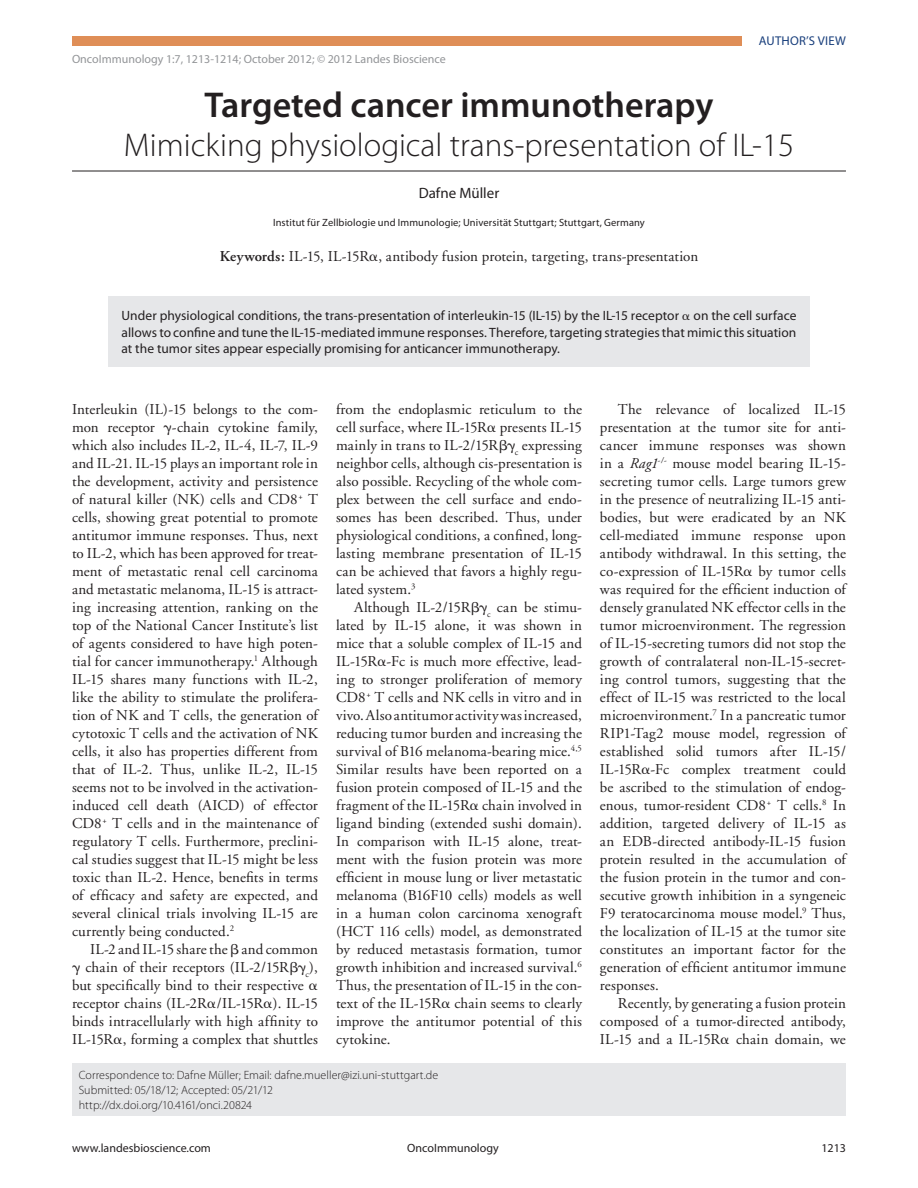
<style>
.page{position:relative;width:918px;height:1188px;background:#fff}
.page>*{position:absolute;margin:0;border:0;box-sizing:border-box;transform-origin:0 0}
.t1{font:600 36px "Myriad Pro";color:#231f20}
.t2{font:300 33px "Myriad Pro";color:#231f20}
.t3{font:15px/18px "Adobe Garamond";letter-spacing:.01em;color:#231f20;text-align:justify}
.t4{font:15px "Myriad Pro";color:#231f20}
.t5{font:13.5px/16.5px "Myriad Pro";letter-spacing:.005em;color:#231f20;text-align:justify}
.t6{font:12.75px "Myriad Pro";letter-spacing:.02em;color:#193f7c}
.t7{font:300 12px/15px "Myriad Pro";letter-spacing:.005em;color:#231f20}
.t8{font:12px "Myriad Pro";color:#939598}
.t9{font:12px "Myriad Pro";color:#231f20}
.t10{font:10.5px "Myriad Pro";letter-spacing:.01em;color:#231f20}
.s1{font-weight:600}
.s2{font-family:"Universal Std Greekw Math Pi"}
.s3{font-style:italic}
</style>
<div class="page">
<div style="left:72px;top:36px;width:669px;height:10px;background:#df8e57"></div>
<hr style="left:72px;top:171px;width:774px;height:1px;background:#231f20">
<div style="left:72px;top:1063px;width:774px;height:53px;background:#e6e7e9"></div>
<div style="left:108px;top:297px;width:702px;height:70px;background:#e6e7e9"></div>
<p class="t8" style="left:72px;top:52px;width:375px">OncoImmunology 1:7, 1213-1214; October 2012; © 2012 Landes Bioscience</p>
<p class="t6" style="left:759px;top:32px;width:89px">Author’s View</p>
<h1 class="t1" style="left:205px;top:82px;width:510px">Targeted cancer immunotherapy</h1>
<h2 class="t2" style="left:124px;top:125px;width:672px">Mimicking physiological trans-presentation of IL-15</h2>
<p class="t4" style="left:419px;top:184px;width:82px">Dafne Müller</p>
<p class="t10" style="left:273px;top:217px;width:373px">Institut für Zellbiologie und Immunologie; Universität Stuttgart; Stuttgart, Germany</p>
<p class="t3" style="left:220px;top:247px;width:480px"><span class="s1">Keywords:</span> IL-15, IL-15R<span class="s2">α</span>, antibody fusion protein, targeting, trans-presentation</p>
<p class="t5" style="left:122px;top:307px;width:676px">Under physiological conditions, the trans-presentation of interleukin-15 (IL-15) by the IL-15 receptor <span class="s2">α</span> on the cell surface allows to confine and tune the IL-15-mediated immune responses. Therefore, targeting strategies that mimic this situation at the tumor sites appear especially promising for anticancer immunotherapy.</p>
<p class="t3" style="left:72px;top:401px;width:247px">Interleukin (IL)-15 belongs to the com&shy;mon receptor <span class="s2">γ</span>-chain cytokine family, which also includes IL-2, IL-4, IL-7, IL-9 and IL-21. IL-15 plays an important role in the development, activity and persistence of natural killer (NK) cells and CD8<sup>+</sup> T cells, showing great potential to promote antitumor immune responses. Thus, next to IL-2, which has been approved for treat&shy;ment of metastatic renal cell carcinoma and metastatic melanoma, IL-15 is attract&shy;ing increasing attention, ranking on the top of the National Cancer Institute’s list of agents considered to have high poten&shy;tial for cancer immunotherapy.<sup>1</sup> Although IL-15 shares many functions with IL-2, like the ability to stimulate the prolifera&shy;tion of NK and T cells, the generation of cytotoxic T cells and the activation of NK cells, it also has properties different from that of IL-2. Thus, unlike IL-2, IL-15 seems not to be involved in the activation&shy;induced cell death (AICD) of effector CD8<sup>+</sup> T cells and in the maintenance of regulatory T cells. Furthermore, preclini&shy;cal studies suggest that IL-15 might be less toxic than IL-2. Hence, benefits in terms of efficacy and safety are expected, and several clinical trials involving IL-15 are currently being conducted.<sup>2</sup></p>
<p class="t3" style="left:72px;top:941px;width:247px;text-indent:18px">IL-2 and IL-15 share the <span class="s2">β</span> and common <span class="s2">γ</span> chain of their receptors (IL-2/15R<span class="s2">βγ</span><sub>c</sub>), but specifically bind to their respective <span class="s2">α </span>receptor chains (IL-2R<span class="s2">α</span>/IL-15R<span class="s2">α</span>). IL-15 binds intracellularly with high affinity to IL-15R<span class="s2">α</span>, forming a complex that shuttles</p>
<p class="t3" style="left:336px;top:401px;width:247px">from the endoplasmic reticulum to the cell surface, where IL-15R<span class="s2">α</span> presents IL-15 mainly in trans to IL-2/15R<span class="s2">βγ</span><sub>c</sub> expressing neighbor cells, although cis-presentation is also possible. Recycling of the whole com&shy;plex between the cell surface and endo&shy;somes has been described. Thus, under physiological conditions, a confined, long&shy;lasting membrane presentation of IL-15 can be achieved that favors a highly regu&shy;lated system.<sup>3</sup></p>
<p class="t3" style="left:336px;top:599px;width:248px;text-indent:18px">Although IL-2/15R<span class="s2">βγ</span><sub>c</sub> can be stimu&shy;lated by IL-15 alone, it was shown in mice that a soluble complex of IL-15 and IL-15R<span class="s2">α</span>-Fc is much more effective, lead&shy;ing to stronger proliferation of memory CD8<sup>+</sup> T cells and NK cells in vitro and in vivo. Also antitumor activity was increased, reducing tumor burden and increasing the survival of B16 melanoma-bearing mice.<sup>4,5<br></sup>Similar results have been reported on a fusion protein composed of IL-15 and the fragment of the IL-15R<span class="s2">α</span> chain involved in ligand binding (extended sushi domain).<br>In comparison with IL-15 alone, treat&shy;ment with the fusion protein was more efficient in mouse lung or liver metastatic melanoma (B16F10 cells) models as well in a human colon carcinoma xenograft (HCT 116 cells) model, as demonstrated by reduced metastasis formation, tumor growth inhibition and increased survival.<sup>6<br></sup>Thus, the presentation of IL-15 in the con&shy;text of the IL-15R<span class="s2">α</span> chain seems to clearly improve the antitumor potential of this cytokine.</p>
<p class="t7" style="left:79px;top:1068px;width:361px">Correspondence to: Dafne Müller; Email: dafne.mueller@izi.uni-stuttgart.de<br>Submitted: 05/18/12; Accepted: 05/21/12 http://dx.doi.org/10.4161/onci.20824</p>
<p class="t3" style="left:600px;top:401px;width:248px;text-indent:18px">The relevance of localized IL-15 presentation at the tumor site for anti&shy;cancer immune responses was shown in a <span class="s3">Rag1</span><sup>-/-</sup> mouse model bearing IL-15- secreting tumor cells. Large tumors grew in the presence of neutralizing IL-15 anti&shy;bodies, but were eradicated by an NK cell-mediated immune response upon antibody withdrawal. In this setting, the co-expression of IL-15R<span class="s2">α</span> by tumor cells was required for the efficient induction of densely granulated NK effector cells in the tumor microenvironment. The regression of IL-15-secreting tumors did not stop the growth of contralateral non-IL-15-secret&shy;ing control tumors, suggesting that the effect of IL-15 was restricted to the local microenvironment.<sup>7</sup> In a pancreatic tumor RIP1-Tag2 mouse model, regression of established solid tumors after IL-15/ IL-15R<span class="s2">α</span>-Fc complex treatment could be ascribed to the stimulation of endog&shy;enous, tumor-resident CD8<sup>+</sup> T cells.<sup>8</sup> In addition, targeted delivery of IL-15 as an EDB-directed antibody-IL-15 fusion protein resulted in the accumulation of the fusion protein in the tumor and con&shy;secutive growth inhibition in a syngeneic F9 teratocarcinoma mouse model.<sup>9</sup> Thus, the localization of IL-15 at the tumor site constitutes an important factor for the generation of efficient antitumor immune responses.</p>
<p class="t3" style="left:600px;top:995px;width:247px;text-indent:18px">Recently, by generating a fusion protein composed of a tumor-directed antibody, IL-15 and a IL-15R<span class="s2">α</span> chain domain, we</p>
<p class="t9" style="left:72px;top:1141px;width:140px">www.landesbioscience.com</p>
<p class="t9" style="left:407px;top:1141px;width:93px">OncoImmunology</p>
<p class="t9" style="left:821px;top:1141px;width:26px">1213</p>
</div>
